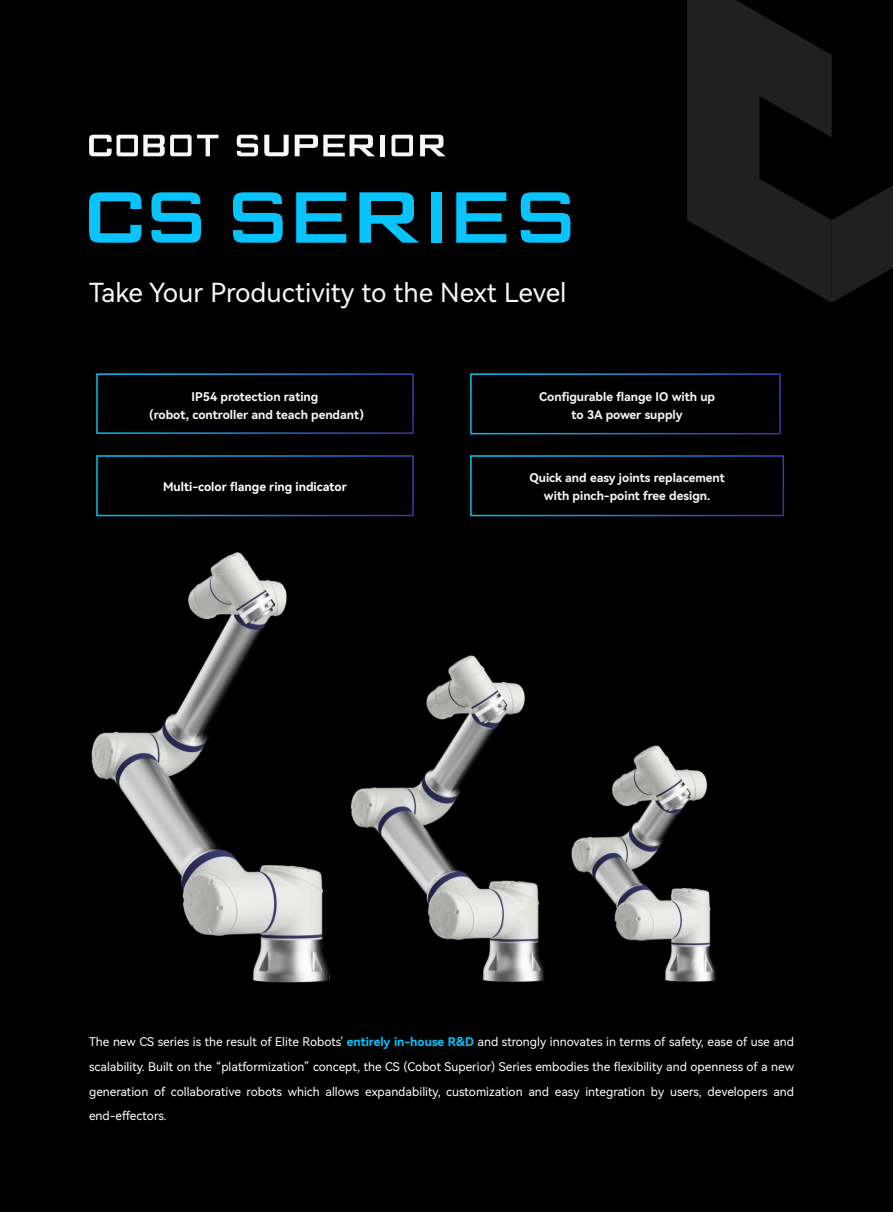
<style>
.page{position:relative;width:893px;height:1212px;background:#000}
.page>*{position:absolute;margin:0;border:0;box-sizing:border-box;transform-origin:0 0}
.t1{font:26.25px "Harmony OS Sans";color:#f7f7f7}
.t2{font:12px/24.6px "Harmony OS Sans SC";color:#fff;text-align:justify}
.t3{font:12px/18px "Harmony OS Sans SC Bold";color:#f7f7f7;text-align:center}
.t4{font:12px "Harmony OS Sans SC Bold";color:#fff}
.s1{font-family:"Harmony OS Sans SC Bold";color:#08c3fc}
</style>
<div class="page">
<svg style="left:391px;top:135px;width:22px;height:21px"></svg>
<svg style="left:89px;top:135px;width:129px;height:21px"></svg>
<svg style="left:237px;top:135px;width:21px;height:21px"></svg>
<div style="left:380px;top:135px;width:5px;height:21px;background:#f7f7f7"></div>
<svg style="left:420px;top:135px;width:25px;height:21px"></svg>
<svg style="left:264px;top:135px;width:25px;height:21px"></svg>
<svg style="left:295px;top:135px;width:80px;height:21px"></svg>
<svg style="left:151px;top:192px;width:50px;height:51px"></svg>
<svg style="left:89px;top:192px;width:52px;height:51px"></svg>
<svg style="left:521px;top:192px;width:49px;height:51px"></svg>
<svg style="left:233px;top:192px;width:50px;height:51px"></svg>
<svg style="left:456px;top:192px;width:50px;height:51px"></svg>
<svg style="left:296px;top:192px;width:50px;height:51px"></svg>
<div style="left:432px;top:192px;width:10px;height:51px;background:#08c3fc"></div>
<svg style="left:359px;top:192px;width:60px;height:51px"></svg>
<svg style="left:687px;top:0;width:145px;height:303px;fill:#212020"></svg>
<svg style="left:832px;top:185px;width:61px;height:118px"></svg>
<img style="left:91px;top:505px;width:694px;height:478px">
<h1 class="t1" style="left:89px;top:274px;width:479px">Take Your Productivity to the Next Level</h1>
<p class="t3" style="left:149px;top:387px;width:216px">IP54 protection rating<br>(robot, controller and teach pendant)</p>
<p class="t3" style="left:539px;top:387px;width:178px">Configurable flange IO with up to 3A power supply</p>
<p class="t4" style="left:163px;top:478px;width:185px">Multi-color flange ring indicator</p>
<p class="t3" style="left:529px;top:468px;width:197px">Quick and easy joints replacement with pinch-point free design.</p>
<p class="t2" style="left:89px;top:1029px;width:707px">The new CS series is the result of Elite Robots' <span class="s1">entirely in-house R&amp;D</span> and strongly innovates in terms of safety, ease of use and scalability. Built on the “platformization” concept, the CS (Cobot Superior) Series embodies the flexibility and openness of a new generation of collaborative robots which allows expandability, customization and easy integration by users, developers and end-effectors.</p>
</div>
